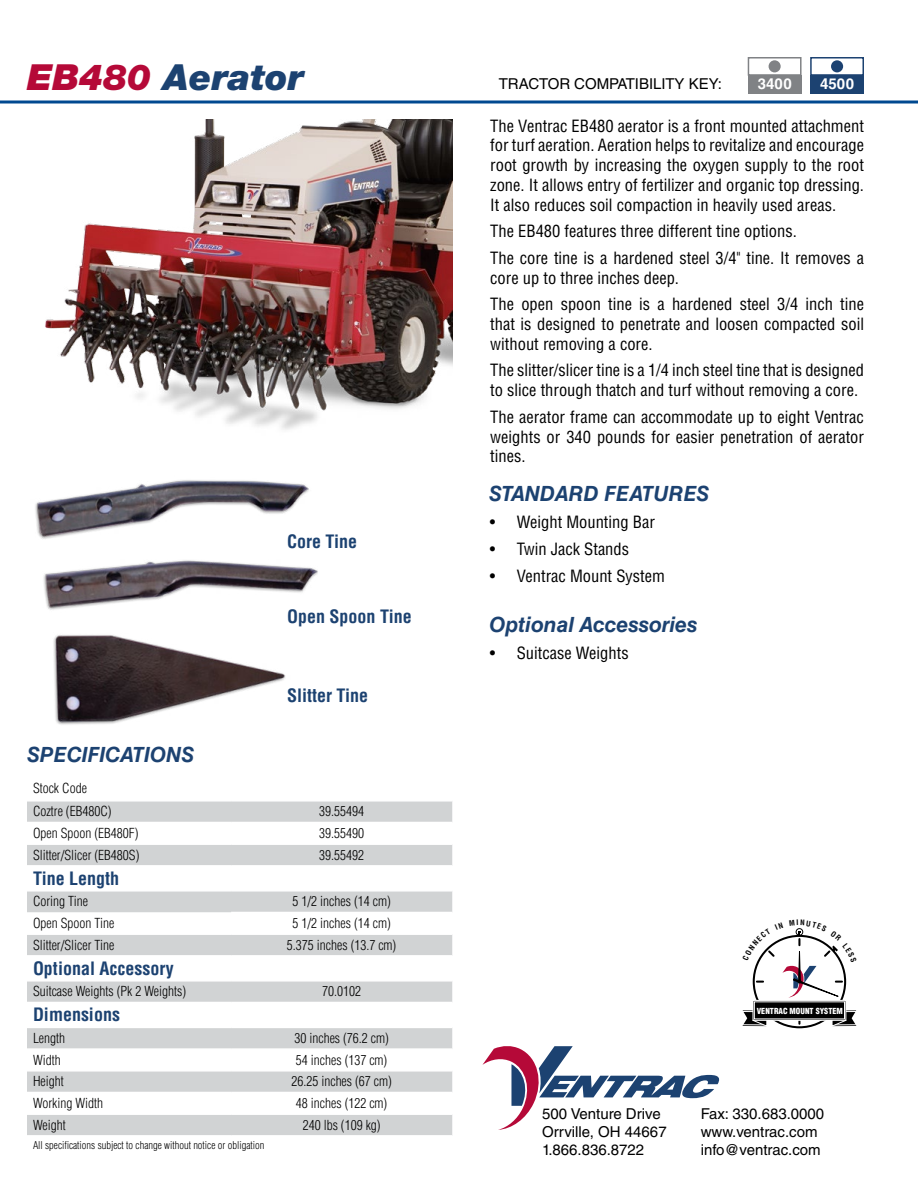
<style>
.page{position:relative;width:918px;height:1188px;background:#fff}
.page>*{position:absolute;margin:0;border:0;box-sizing:border-box;transform-origin:0 0}
.t1{font:italic 900 36px "Helvetica Neue LT Std";color:#1c4271}
.t2{font:italic 700 21px "Helvetica LT Std";color:#1c4271}
.t3{font:700 condensed 18px "Helvetica LT Std";color:#1c4271}
.t4{font:condensed 16.5px/19.8px "Helvetica LT Std";color:#000}
.t5{font:15px/18px "Helvetica LT Std";color:#000}
.t6{font:700 15px "Helvetica LT Std";color:#fff}
.t7{font:300 condensed 13.5px/23.9px "Helvetica LT Std";color:#000}
.t8{font:300 condensed 10.5px "Helvetica LT Std";color:#000}
.t9{font:900 condensed 8.1px "Helvetica LT Std";color:#fff}
.s1{color:#b50938}
</style>
<div class="page">
<svg style="left:482px;top:1046px;width:238px;height:84px"></svg>
<svg style="left:0;top:100px;width:918px;height:4px;background:#3f76ab"></svg>
<svg style="left:27px;top:802px;width:425px;height:333px;fill:#d1d3d4"></svg>
<svg style="left:27px;top:912px;width:425px;height:21px"></svg>
<hr style="left:27px;top:822px;width:204px;height:1px;background:#fff">
<hr style="left:231px;top:822px;width:221px;height:1px;background:#fff">
<hr style="left:27px;top:843px;width:204px;height:2px;background:#fff">
<hr style="left:231px;top:843px;width:221px;height:2px;background:#fff">
<hr style="left:27px;top:865px;width:204px;height:2px;background:#fff">
<hr style="left:231px;top:865px;width:221px;height:2px;background:#fff">
<hr style="left:27px;top:890px;width:204px;height:2px;background:#fff">
<hr style="left:231px;top:890px;width:221px;height:2px;background:#fff">
<hr style="left:231px;top:912px;width:221px;height:1px;background:#fff">
<hr style="left:27px;top:933px;width:204px;height:2px;background:#fff">
<hr style="left:231px;top:933px;width:221px;height:2px;background:#fff">
<hr style="left:27px;top:955px;width:204px;height:2px;background:#fff">
<hr style="left:231px;top:955px;width:221px;height:2px;background:#fff">
<hr style="left:27px;top:980px;width:204px;height:2px;background:#fff">
<hr style="left:231px;top:980px;width:221px;height:2px;background:#fff">
<hr style="left:27px;top:1002px;width:204px;height:1px;background:#fff">
<hr style="left:231px;top:1002px;width:221px;height:1px;background:#fff">
<hr style="left:27px;top:1027px;width:204px;height:1px;background:#fff">
<hr style="left:231px;top:1027px;width:221px;height:1px;background:#fff">
<hr style="left:27px;top:1048px;width:204px;height:2px;background:#fff">
<hr style="left:231px;top:1048px;width:221px;height:2px;background:#fff">
<hr style="left:27px;top:1070px;width:204px;height:2px;background:#fff">
<hr style="left:231px;top:1070px;width:221px;height:2px;background:#fff">
<hr style="left:27px;top:1092px;width:204px;height:1px;background:#fff">
<hr style="left:231px;top:1092px;width:221px;height:1px;background:#fff">
<hr style="left:27px;top:1113px;width:204px;height:2px;background:#fff">
<hr style="left:231px;top:1113px;width:221px;height:2px;background:#fff">
<img style="left:35px;top:480px;width:283px;height:129px">
<img style="left:50px;top:609px;width:235px;height:116px">
<div style="left:748px;top:75px;width:54px;height:19px;background:#808285"></div>
<div style="left:810px;top:75px;width:54px;height:19px;background:#1c4271"></div>
<div style="left:748px;top:57px;width:54px;height:19px;border:2px solid #808285"></div>
<div style="left:810px;top:57px;width:54px;height:19px;border:2px solid #1c4271"></div>
<div style="left:831px;top:60px;width:12px;height:12px;background:#1c4271;border-radius:50%"></div>
<div style="left:769px;top:60px;width:12px;height:12px;background:#808285;border-radius:50%"></div>
<img style="left:45px;top:120px;width:407px;height:310px">
<svg style="left:742px;top:928px;width:115px;height:99px"></svg>
<h1 class="t1" style="left:27px;top:55px;width:278px"><span class="s1">EB480</span> Aerator</h1>
<p class="t3" style="left:287px;top:531px;width:72px">Core Tine</p>
<p class="t3" style="left:287px;top:606px;width:126px">Open Spoon Tine</p>
<p class="t2" style="left:27px;top:741px;width:169px">SPECIFICATIONS</p>
<p class="t7" style="left:33px;top:776px;width:80px">Stock Code<br>Coztre (EB480C)</p>
<p class="t3" style="left:287px;top:684px;width:83px">Slitter Tine</p>
<p class="t7" style="left:319px;top:800px;width:46px">39.55494</p>
<p class="t7" style="left:33px;top:821px;width:107px">Open Spoon (EB480F)</p>
<p class="t7" style="left:319px;top:821px;width:46px">39.55490</p>
<p class="t7" style="left:33px;top:843px;width:108px">Slitter/Slicer (EB480S)</p>
<p class="t7" style="left:319px;top:843px;width:46px">39.55492</p>
<p class="t3" style="left:33px;top:867px;width:88px">Tine Length</p>
<p class="t7" style="left:33px;top:890px;width:57px">Coring Tine</p>
<p class="t7" style="left:293px;top:890px;width:100px">5 1/2 inches (14 cm)</p>
<p class="t7" style="left:33px;top:911px;width:83px">Open Spoon Tine</p>
<p class="t7" style="left:293px;top:911px;width:100px">5 1/2 inches (14 cm)</p>
<p class="t7" style="left:33px;top:933px;width:83px">Slitter/Slicer Tine</p>
<p class="t7" style="left:287px;top:933px;width:111px">5.375 inches (13.7 cm)</p>
<p class="t3" style="left:33px;top:957px;width:142px">Optional Accessory</p>
<p class="t7" style="left:33px;top:980px;width:155px">Suitcase Weights (Pk 2 Weights)</p>
<p class="t7" style="left:322px;top:980px;width:40px">70.0102</p>
<p class="t3" style="left:33px;top:1004px;width:88px">Dimensions</p>
<p class="t7" style="left:33px;top:1026px;width:34px">Length</p>
<p class="t7" style="left:294px;top:1026px;width:96px">30 inches (76.2 cm)</p>
<p class="t7" style="left:33px;top:1048px;width:29px">Width</p>
<p class="t7" style="left:296px;top:1048px;width:93px">54 inches (137 cm)</p>
<p class="t7" style="left:33px;top:1070px;width:32px">Height</p>
<p class="t7" style="left:291px;top:1070px;width:102px">26.25 inches (67 cm)</p>
<p class="t7" style="left:33px;top:1091px;width:72px">Working Width</p>
<p class="t7" style="left:296px;top:1091px;width:93px">48 inches (122 cm)</p>
<p class="t7" style="left:33px;top:1113px;width:34px">Weight</p>
<p class="t7" style="left:303px;top:1113px;width:79px">240 lbs (109 kg)</p>
<p class="t8" style="left:33px;top:1139px;width:233px">All specifications subject to change without notice or obligation</p>
<p class="t5" style="left:499px;top:75px;width:225px">TRACTOR COMPATIBILITY KEY:</p>
<p class="t6" style="left:758px;top:75px;width:35px">3400</p>
<p class="t6" style="left:820px;top:75px;width:35px">4500</p>
<p class="t4" style="left:490px;top:116px;width:375px;text-align:justify">The Ventrac EB480 aerator is a front mounted attachment for turf aeration. Aeration helps to revitalize and encourage root growth by increasing the oxygen supply to the root zone. It allows entry of fertilizer and organic top dressing.<br>It also reduces soil compaction in heavily used areas.</p>
<p class="t4" style="left:490px;top:218px;width:375px;line-height:26.5px">The EB480 features three different tine options.<br>The core tine is a hardened steel 3/4" tine. It removes a</p>
<p class="t4" style="left:490px;top:264px;width:375px;line-height:26.5px">core up to three inches deep.<br>The open spoon tine is a hardened steel 3/4 inch tine</p>
<p class="t4" style="left:490px;top:314px;width:375px">that is designed to penetrate and loosen compacted soil without removing a core.</p>
<p class="t4" style="left:490px;top:360px;width:375px">The slitter/slicer tine is a 1/4 inch steel tine that is designed to slice through thatch and turf without removing a core.</p>
<p class="t4" style="left:490px;top:407px;width:375px;text-align:justify">The aerator frame can accommodate up to eight Ventrac weights or 340 pounds for easier penetration of aerator tines.</p>
<p class="t2" style="left:489px;top:481px;width:222px">STANDARD FEATURES</p>
<p class="t4" style="left:490px;top:512px;width:167px">• Weight Mounting Bar</p>
<p class="t4" style="left:490px;top:539px;width:141px">• Twin Jack Stands</p>
<p class="t4" style="left:490px;top:566px;width:177px">• Ventrac Mount System</p>
<p class="t2" style="left:489px;top:612px;width:210px">Optional Accessories</p>
<p class="t4" style="left:490px;top:643px;width:140px">• Suitcase Weights</p>
<p class="t9" style="left:757px;top:1006px;width:88px">VENTRAC MOUNT SYSTEM</p>
<p class="t5" style="left:542px;top:1105px;width:126px">500 Venture Drive<br>Orrville, OH 44667<br>1.866.836.8722</p>
<p class="t5" style="left:701px;top:1105px;width:125px">Fax: 330.683.0000 www.ventrac.com info@ventrac.com</p>
</div>
